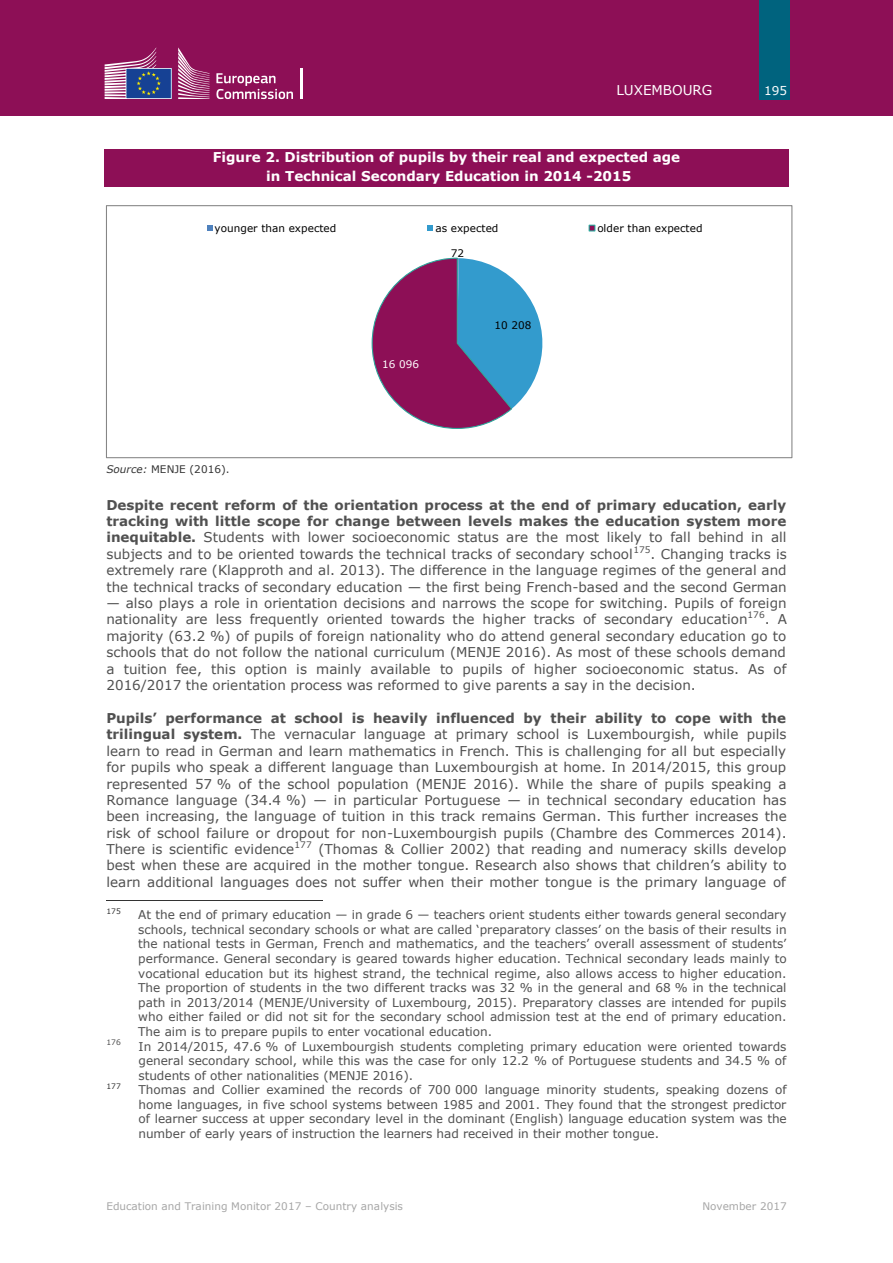
<style>
.page{position:relative;width:893px;height:1263px;background:#fff}
.page>*{position:absolute;margin:0;border:0;box-sizing:border-box;transform-origin:0 0}
.t1{font:13.5px/16.4px "Verdana";color:#505050;text-align:justify}
.t2{font:700 13.5px "Verdana";color:#fff}
.t3{font:13.5px "Verdana";color:#fff}
.t4{font:12px/14.5px "Verdana";letter-spacing:-.005em;color:#505050;text-align:justify}
.t5{font:12px "Verdana";color:#fff}
.t6{font:10.5px "Verdana";color:#a6a6a6}
.t7{font:10.5px "Verdana";color:#000}
.t8{font:10.5px "Verdana";color:#333}
.t9{font:10.5px "Verdana";color:#fff}
.t10{font:7.5px "Verdana";letter-spacing:.005em;color:#333}
.t11{font:7.5px "Verdana";color:#505050}
.s1{font-style:italic}
.s2{font-weight:700}
</style>
<div class="page">
<div style="left:0;top:0;width:893px;height:116px;background:#8d0f56"></div>
<div style="left:760px;top:0;width:30px;height:99px;background:#00637e"></div>
<svg style="left:216px;top:73px;width:77px;height:26px"></svg>
<hr style="left:300px;top:68px;width:2px;height:31px;background:#fff">
<svg style="left:178px;top:47px;width:32px;height:52px"></svg>
<svg style="left:105px;top:47px;width:67px;height:52px"></svg>
<div style="left:104px;top:149px;width:685px;height:19px;background:#8d0f56"></div>
<div style="left:104px;top:168px;width:685px;height:19px;background:#8d0f56"></div>
<hr style="left:106px;top:900px;width:216px;height:1px;background:#333">
<svg style="left:371px;top:257px;width:172px;height:172px"></svg>
<svg style="left:207px;top:225px;width:5px;height:6px"></svg>
<svg style="left:427px;top:225px;width:6px;height:6px"></svg>
<svg style="left:589px;top:225px;width:6px;height:6px"></svg>
<div style="left:106px;top:206px;width:686px;height:252px;border:1px solid #868686"></div>
<p class="t3" style="left:616px;top:81px;width:97px">LUXEMBOURG</p>
<p class="t5" style="left:764px;top:82px;width:24px">195</p>
<p class="t2" style="left:213px;top:149px;width:469px">Figure 2. Distribution of pupils by their real and expected age</p>
<p class="t2" style="left:266px;top:168px;width:367px">in Technical Secondary Education in 2014 -2015</p>
<p class="t7" style="left:215px;top:221px;width:123px">younger than expected</p>
<p class="t7" style="left:435px;top:221px;width:64px">as expected</p>
<p class="t7" style="left:597px;top:221px;width:107px">older than expected</p>
<p class="t9" style="left:382px;top:357px;width:39px">16 096</p>
<p class="t7" style="left:451px;top:246px;width:15px">72</p>
<p class="t7" style="left:495px;top:318px;width:39px">10 208</p>
<p class="t8" style="left:106px;top:462px;width:125px"><span class="s1">Source:</span> MENJE (2016).</p>
<p class="t1" style="left:106px;top:496px;width:682px"><span class="s2">Despite recent reform of the orientation process at the end of primary education, early tracking with little scope for change between levels makes the education system more inequitable.</span> Students with lower socioeconomic status are the most likely to fall behind in all subjects and to be oriented towards the technical tracks of secondary school<sup>175</sup>. Changing tracks is extremely rare (Klapproth and al. 2013). The difference in the language regimes of the general and the technical tracks of secondary education — the first being French-based and the second German</p>
<p class="t1" style="left:106px;top:594px;width:682px">— also plays a role in orientation decisions and narrows the scope for switching. Pupils of foreign nationality are less frequently oriented towards the higher tracks of secondary education<sup>176</sup>. A majority (63.2 %) of pupils of foreign nationality who do attend general secondary education go to schools that do not follow the national curriculum (MENJE 2016). As most of these schools demand a tuition fee, this option is mainly available to pupils of higher socioeconomic status. As of 2016/2017 the orientation process was reformed to give parents a say in the decision.</p>
<p class="t1" style="left:106px;top:709px;width:682px"><span class="s2">Pupils’ performance at school is heavily influenced by their ability to cope with the trilingual system.</span> The vernacular language at primary school is Luxembourgish, while pupils learn to read in German and learn mathematics in French. This is challenging for all but especially for pupils who speak a different language than Luxembourgish at home. In 2014/2015, this group represented 57 % of the school population (MENJE 2016). While the share of pupils speaking a Romance language (34.4 %) — in particular Portuguese — in technical secondary education has been increasing, the language of tuition in this track remains German. This further increases the risk of school failure or dropout for non-Luxembourgish pupils (Chambre des Commerces 2014).<br>There is scientific evidence<sup>177</sup> (Thomas &amp; Collier 2002) that reading and numeracy skills develop best when these are acquired in the mother tongue. Research also shows that children’s ability to learn additional languages does not suffer when their mother tongue is the primary language of</p>
<p class="t10" style="left:106px;top:906px;width:16px">175</p>
<p class="t4" style="left:138px;top:907px;width:650px">At the end of primary education — in grade 6 — teachers orient students either towards general secondary schools, technical secondary schools or what are called ‘preparatory classes’ on the basis of their results in the national tests in German, French and mathematics, and the teachers’ overall assessment of students’ performance. General secondary is geared towards higher education. Technical secondary leads mainly to vocational education but its highest strand, the technical regime, also allows access to higher education.<br>The proportion of students in the two different tracks was 32 % in the general and 68 % in the technical path in 2013/2014 (MENJE/University of Luxembourg, 2015). Preparatory classes are intended for pupils who either failed or did not sit for the secondary school admission test at the end of primary education.<br>The aim is to prepare pupils to enter vocational education.</p>
<p class="t11" style="left:106px;top:1038px;width:16px">176</p>
<p class="t4" style="left:138px;top:1038px;width:650px">In 2014/2015, 47.6 % of Luxembourgish students completing primary education were oriented towards general secondary school, while this was the case for only 12.2 % of Portuguese students and 34.5 % of students of other nationalities (MENJE 2016).</p>
<p class="t10" style="left:106px;top:1081px;width:16px">177</p>
<p class="t4" style="left:138px;top:1082px;width:650px">Thomas and Collier examined the records of 700 000 language minority students, speaking dozens of home languages, in five school systems between 1985 and 2001. They found that the strongest predictor of learner success at upper secondary level in the dominant (English) language education system was the number of early years of instruction the learners had received in their mother tongue.</p>
<p class="t6" style="left:106px;top:1200px;width:298px">Education and Training Monitor 2017 – Country analysis</p>
<p class="t6" style="left:702px;top:1200px;width:86px">November 2017</p>
</div>
